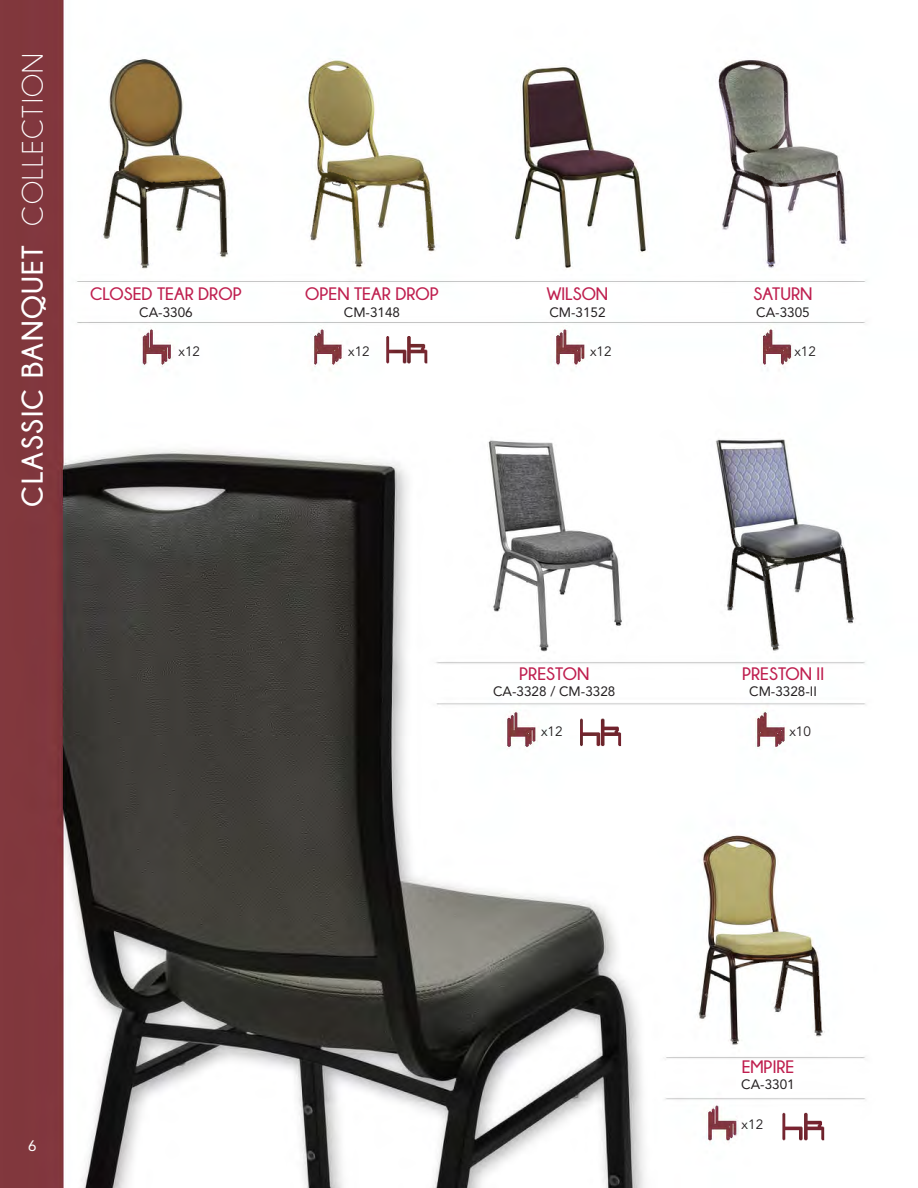
<style>
.page{position:relative;width:918px;height:1188px;background:#fff}
.page>*{position:absolute;margin:0;border:0;box-sizing:border-box;transform-origin:0 0}
.t1{font:700 30px "Champagne&Limousines";letter-spacing:.05em;color:#fff}
.t2{font:700 18px "Champagne&Limousines";color:#bf1f4f}
.t3{font:15px "Avenir LT Std";color:#fff}
.t4{font:13.5px "Avenir LT Std";color:#231f20}
.t5{font:13.5px "Avenir LT Std";color:#231f20}
.s1{font-weight:400}
</style>
<div class="page">
<img style="left:0;top:0;width:866px;height:1188px">
<h1 class="t1" style="left:16px;top:507px;width:455px;rotate:-90deg">CLASSIC BANQUET <span class="s1">COLLECTION</span></h1>
<p class="t2" style="left:90px;top:284px;width:153px">CLOSED TEAR DROP</p>
<p class="t4" style="left:139px;top:304px;width:55px">CA-3306</p>
<p class="t2" style="left:305px;top:284px;width:135px">OPEN TEAR DROP</p>
<p class="t4" style="left:344px;top:304px;width:58px">CM-3148</p>
<p class="t2" style="left:547px;top:284px;width:63px">WILSON</p>
<p class="t4" style="left:549px;top:304px;width:58px">CM-3152</p>
<p class="t2" style="left:753px;top:284px;width:61px">SATURN</p>
<p class="t4" style="left:756px;top:304px;width:55px">CA-3305</p>
<p class="t5" style="left:179px;top:343px;width:23px">x12</p>
<p class="t5" style="left:590px;top:343px;width:23px">x12</p>
<p class="t5" style="left:794px;top:343px;width:23px">x12</p>
<p class="t5" style="left:348px;top:343px;width:23px">x12</p>
<p class="t2" style="left:519px;top:664px;width:72px">PRESTON</p>
<p class="t4" style="left:493px;top:684px;width:124px">CA-3328 / CM-3328</p>
<p class="t2" style="left:742px;top:664px;width:84px">PRESTON II</p>
<p class="t4" style="left:749px;top:684px;width:69px">CM-3328-II</p>
<p class="t5" style="left:541px;top:724px;width:23px">x12</p>
<p class="t5" style="left:789px;top:724px;width:23px">x10</p>
<p class="t3" style="left:28px;top:1137px;width:10px">6</p>
<p class="t2" style="left:742px;top:1057px;width:54px">EMPIRE</p>
<p class="t4" style="left:741px;top:1077px;width:55px">CA-3301</p>
<p class="t5" style="left:742px;top:1116px;width:23px">x12</p>
</div>
